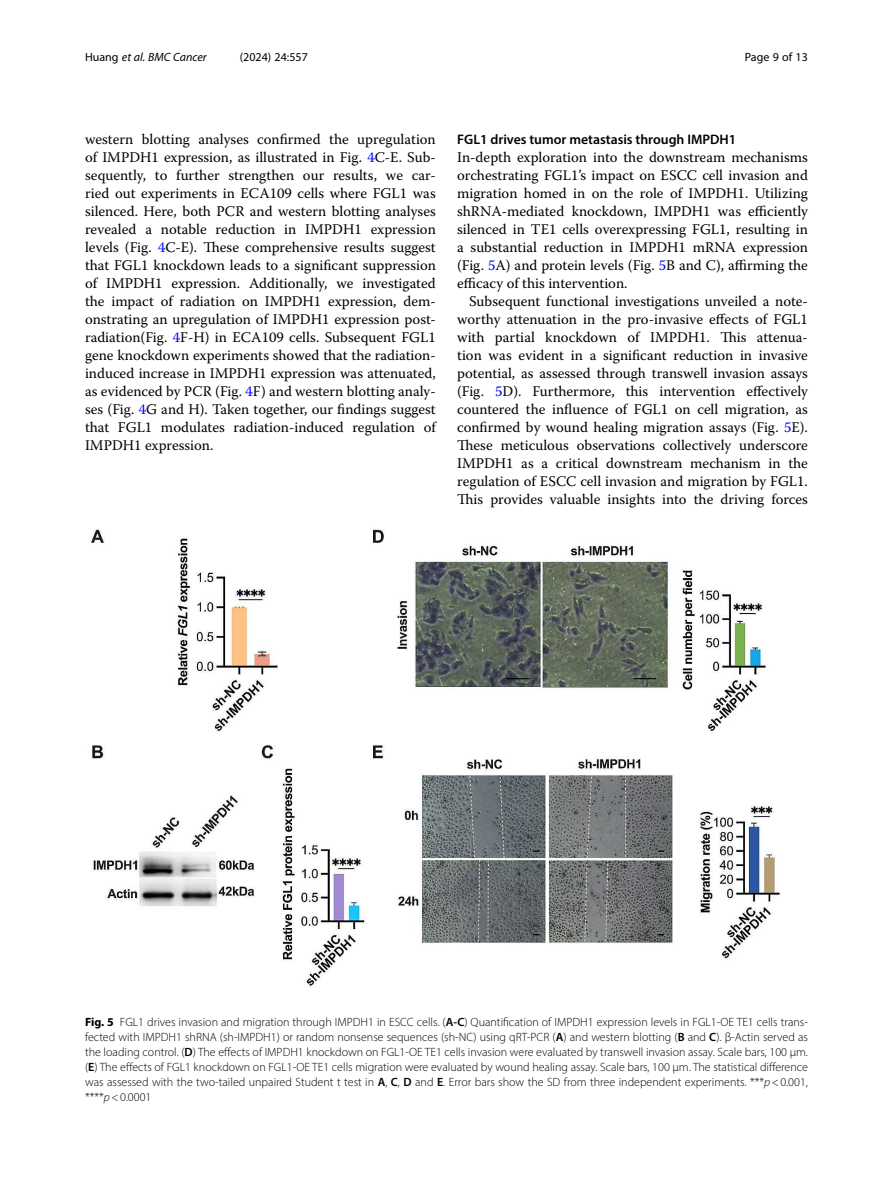
<style>
.page{position:relative;width:893px;height:1191px;background:#fff}
.page>*{position:absolute;margin:0;border:0;box-sizing:border-box;transform-origin:0 0}
.Body_Text_Indent{font:14.7px/18px "Warnock Pro";color:#000;text-align:justify}
.Body_Text{font:14.7px/18px "Warnock Pro";color:#000;text-align:justify}
.Head_2{font:600 13.8px "Myriad Pro";color:#000}
.Figure_Caption{font:300 12px/15px "Myriad Pro";color:#000;text-align:justify}
.t1{font:12px "Myriad Pro";color:#000}
.t2{font:italic 12px "Myriad Pro";color:#000}
.s1{font-style:normal}
.s2{color:#00f}
.s3{font-weight:700}
.s4{font-weight:600}
.s5{font-style:italic}
</style>
<div class="page">
<img style="left:90px;top:529px;width:692px;height:458px">
<p class="t2" style="left:85px;top:50px;width:123px"><span class="s1">Huang</span> et al. BMC Cancer</p>
<p class="t1" style="left:240px;top:50px;width:70px">(2024) 24:557</p>
<p class="t1" style="left:745px;top:50px;width:65px">Page 9 of 13</p>
<p class="Body_Text_Indent" style="left:85px;top:130px;width:352px">western blotting analyses confirmed the upregulation of IMPDH1 expression, as illustrated in Fig. <span class="s2">4</span>C-E. Sub&shy;sequently, to further strengthen our results, we car&shy;ried out experiments in ECA109 cells where FGL1 was silenced. Here, both PCR and western blotting analyses revealed a notable reduction in IMPDH1 expression levels (Fig. <span class="s2">4</span>C-E). These comprehensive results suggest that FGL1 knockdown leads to a significant suppression of IMPDH1 expression. Additionally, we investigated the impact of radiation on IMPDH1 expression, dem&shy;onstrating an upregulation of IMPDH1 expression post&shy;radiation(Fig. <span class="s2">4</span>F-H) in ECA109 cells. Subsequent FGL1 gene knockdown experiments showed that the radiation&shy;induced increase in IMPDH1 expression was attenuated, as evidenced by PCR (Fig. <span class="s2">4</span>F) and western blotting analy&shy;ses (Fig. <span class="s2">4</span>G and H). Taken together, our findings suggest that FGL1 modulates radiation-induced regulation of IMPDH1 expression.</p>
<p class="Head_2" style="left:457px;top:131px;width:281px">FGL1 drives tumor metastasis through IMPDH1</p>
<p class="Body_Text" style="left:457px;top:148px;width:352px">In-depth exploration into the downstream mechanisms orchestrating FGL1’s impact on ESCC cell invasion and migration homed in on the role of IMPDH1. Utilizing shRNA-mediated knockdown, IMPDH1 was efficiently silenced in TE1 cells overexpressing FGL1, resulting in a substantial reduction in IMPDH1 mRNA expression (Fig. <span class="s2">5</span>A) and protein levels (Fig. <span class="s2">5</span>B and C), affirming the efficacy of this intervention.</p>
<p class="Body_Text_Indent" style="left:457px;top:292px;width:352px;text-indent:12px">Subsequent functional investigations unveiled a note&shy;worthy attenuation in the pro-invasive effects of FGL1 with partial knockdown of IMPDH1. This attenua&shy;tion was evident in a significant reduction in invasive potential, as assessed through transwell invasion assays (Fig. <span class="s2">5</span>D). Furthermore, this intervention effectively countered the influence of FGL1 on cell migration, as confirmed by wound healing migration assays (Fig. <span class="s2">5</span>E).<br>These meticulous observations collectively underscore IMPDH1 as a critical downstream mechanism in the regulation of ESCC cell invasion and migration by FGL1.<br>This provides valuable insights into the driving forces</p>
<p class="Figure_Caption" style="left:85px;top:1014px;width:724px"><span class="s3">Fig. 5</span> FGL1 drives invasion and migration through IMPDH1 in ESCC cells. (<span class="s4">A-C</span>) Quantification of IMPDH1 expression levels in FGL1-OE TE1 cells trans&shy;fected with IMPDH1 shRNA (sh-IMPDH1) or random nonsense sequences (sh-NC) using qRT-PCR (<span class="s4">A</span>) and western blotting (<span class="s4">B</span> and <span class="s4">C</span>). β-Actin served as the loading control. (<span class="s4">D</span>) The effects of IMPDH1 knockdown on FGL1-OE TE1 cells invasion were evaluated by transwell invasion assay. Scale bars, 100 μm. (<span class="s4">E</span>) The effects of FGL1 knockdown on FGL1-OE TE1 cells migration were evaluated by wound healing assay. Scale bars, 100 μm. The statistical difference was assessed with the two-tailed unpaired Student t test in <span class="s4">A</span>, <span class="s4">C</span>, <span class="s4">D</span> and <span class="s4">E</span>. Error bars show the SD from three independent experiments. ***<span class="s5">p</span>&lt;0.001, ****<span class="s5">p</span>&lt;0.0001</p>
</div>
